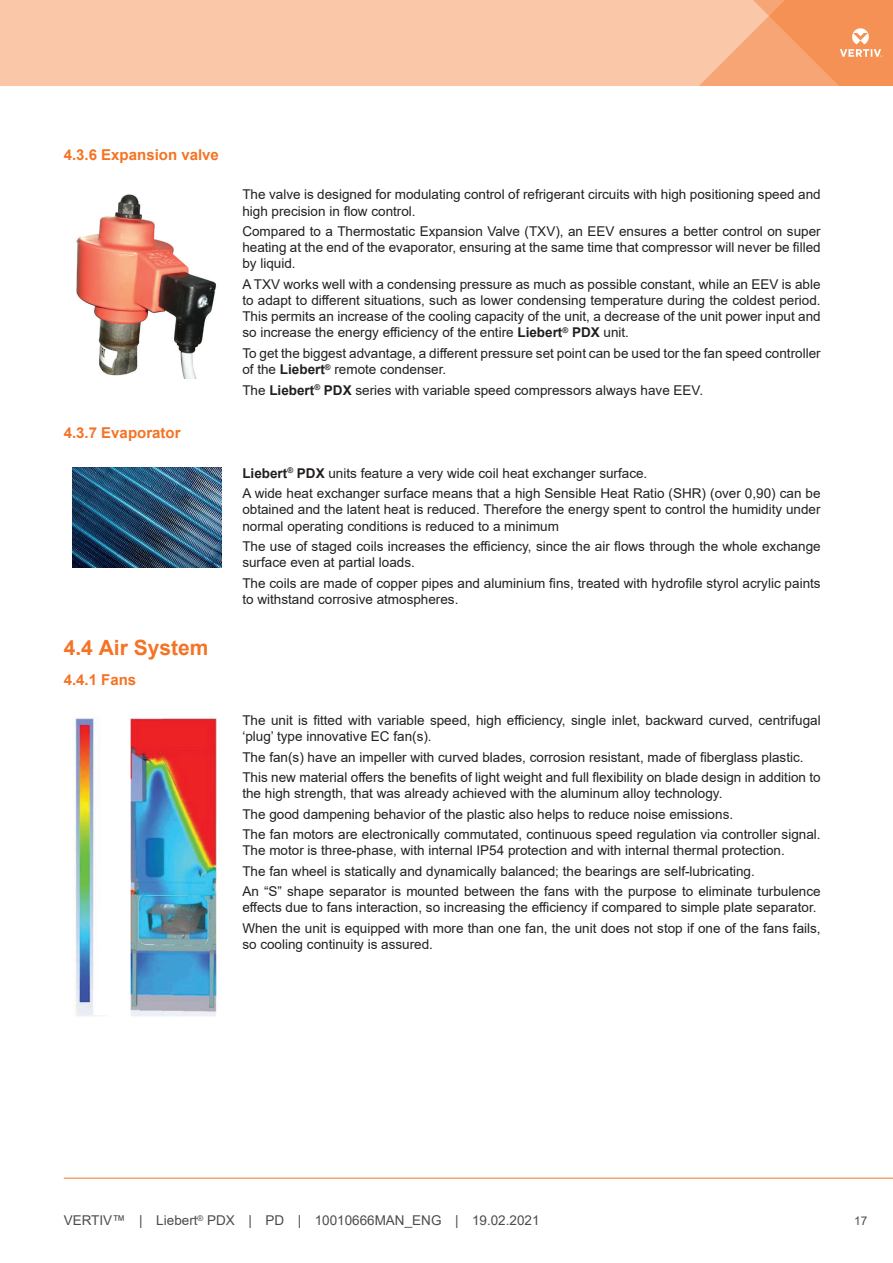
<style>
.page{position:relative;width:893px;height:1263px;background:#fff}
.page>*{position:absolute;margin:0;border:0;box-sizing:border-box;transform-origin:0 0}
.t1{font:700 21px "Arial";color:#f47325}
.t2{font:700 15px "Arial";color:#f47325}
.t3{font:13.5px/16.2px "Arial";color:#231f20}
.t4{font:13.5px "Arial";color:#4b4c4d}
.t5{font:12px "Arial";color:#4b4c4d}
.s1{font-weight:700}
</style>
<div class="page">
<div style="left:1px;top:0;width:300px;height:85px;background:#fac7a8"></div>
<svg style="left:301px;top:0;width:592px;height:85px;background:#f9bc97"></svg>
<svg style="left:0;top:0;width:1px;height:85px"></svg>
<svg style="left:840px;top:28px;width:42px;height:29px"></svg>
<hr style="left:64px;top:1178px;width:829px;height:1px;background:#f47325">
<img style="left:76px;top:194px;width:140px;height:184px">
<img style="left:72px;top:468px;width:149px;height:99px">
<img style="left:74px;top:717px;width:143px;height:299px">
<p class="t2" style="left:64px;top:144px;width:157px">4.3.6 Expansion valve</p>
<p class="t2" style="left:64px;top:422px;width:118px">4.3.7 Evaporator</p>
<h1 class="t1" style="left:64px;top:632px;width:146px">4.4 Air System</h1>
<p class="t2" style="left:64px;top:669px;width:74px">4.4.1 Fans</p>
<p class="t3" style="left:242px;top:186px;width:580px">The valve is designed for modulating control of refrigerant circuits with high positioning speed and high precision in flow control.</p>
<p class="t3" style="left:242px;top:223px;width:580px;text-align:justify">Compared to a Thermostatic Expansion Valve (TXV), an EEV ensures a better control on super heating at the end of the evaporator, ensuring at the same time that compressor will never be filled by liquid.</p>
<p class="t3" style="left:242px;top:276px;width:580px;text-align:justify">A TXV works well with a condensing pressure as much as possible constant, while an EEV is able to adapt to different situations, such as lower condensing temperature during the coldest period.<br>This permits an increase of the cooling capacity of the unit, a decrease of the unit power input and so increase the energy efficiency of the entire <span class="s1">Liebert</span><sup>®</sup> <span class="s1">PDX</span> unit.</p>
<p class="t3" style="left:242px;top:345px;width:580px">To get the biggest advantage, a different pressure set point can be used tor the fan speed controller of the <span class="s1">Liebert</span><sup>®</sup> remote condenser.</p>
<p class="t3" style="left:242px;top:382px;width:462px">The <span class="s1">Liebert</span><sup>®</sup> <span class="s1">PDX</span> series with variable speed compressors always have EEV.</p>
<p class="t3" style="left:242px;top:463px;width:580px;line-height:20.4px"><span class="s1">Liebert</span><sup>®</sup> <span class="s1">PDX</span> units feature a very wide coil heat exchanger surface.<br>A wide heat exchanger surface means that a high Sensible Heat Ratio (SHR) (over 0,90) can be</p>
<p class="t3" style="left:242px;top:501px;width:580px">obtained and the latent heat is reduced. Therefore the energy spent to control the humidity under normal operating conditions is reduced to a minimum</p>
<p class="t3" style="left:242px;top:538px;width:580px">The use of staged coils increases the efficiency, since the air flows through the whole exchange surface even at partial loads.</p>
<p class="t3" style="left:242px;top:575px;width:580px">The coils are made of copper pipes and aluminium fins, treated with hydrofile styrol acrylic paints to withstand corrosive atmospheres.</p>
<p class="t3" style="left:242px;top:712px;width:580px">The unit is fitted with variable speed, high efficiency, single inlet, backward curved, centrifugal ‘plug’ type innovative EC fan(s).</p>
<p class="t3" style="left:242px;top:746px;width:580px;line-height:20.4px">The fan(s) have an impeller with curved blades, corrosion resistant, made of fiberglass plastic.<br>This new material offers the benefits of light weight and full flexibility on blade design in addition to</p>
<p class="t3" style="left:242px;top:783px;width:580px;line-height:20.4px">the high strength, that was already achieved with the aluminum alloy technology.<br>The good dampening behavior of the plastic also helps to reduce noise emissions.<br>The fan motors are electronically commutated, continuous speed regulation via controller signal.</p>
<p class="t3" style="left:242px;top:840px;width:580px;line-height:20.4px">The motor is three-phase, with internal IP54 protection and with internal thermal protection.<br>The fan wheel is statically and dynamically balanced; the bearings are self-lubricating.<br>An “S” shape separator is mounted between the fans with the purpose to eliminate turbulence</p>
<p class="t3" style="left:242px;top:897px;width:580px;line-height:20.4px">effects due to fans interaction, so increasing the efficiency if compared to simple plate separator.<br>When the unit is equipped with more than one fan, the unit does not stop if one of the fans fails,</p>
<p class="t3" style="left:242px;top:936px;width:192px">so cooling continuity is assured.</p>
<p class="t4" style="left:64px;top:1211px;width:477px">VERTIV™ | Liebert<sup>®</sup> PDX | PD | 10010666MAN_ENG | 19.02.2021</p>
<p class="t5" style="left:854px;top:1212px;width:15px">17</p>
</div>
